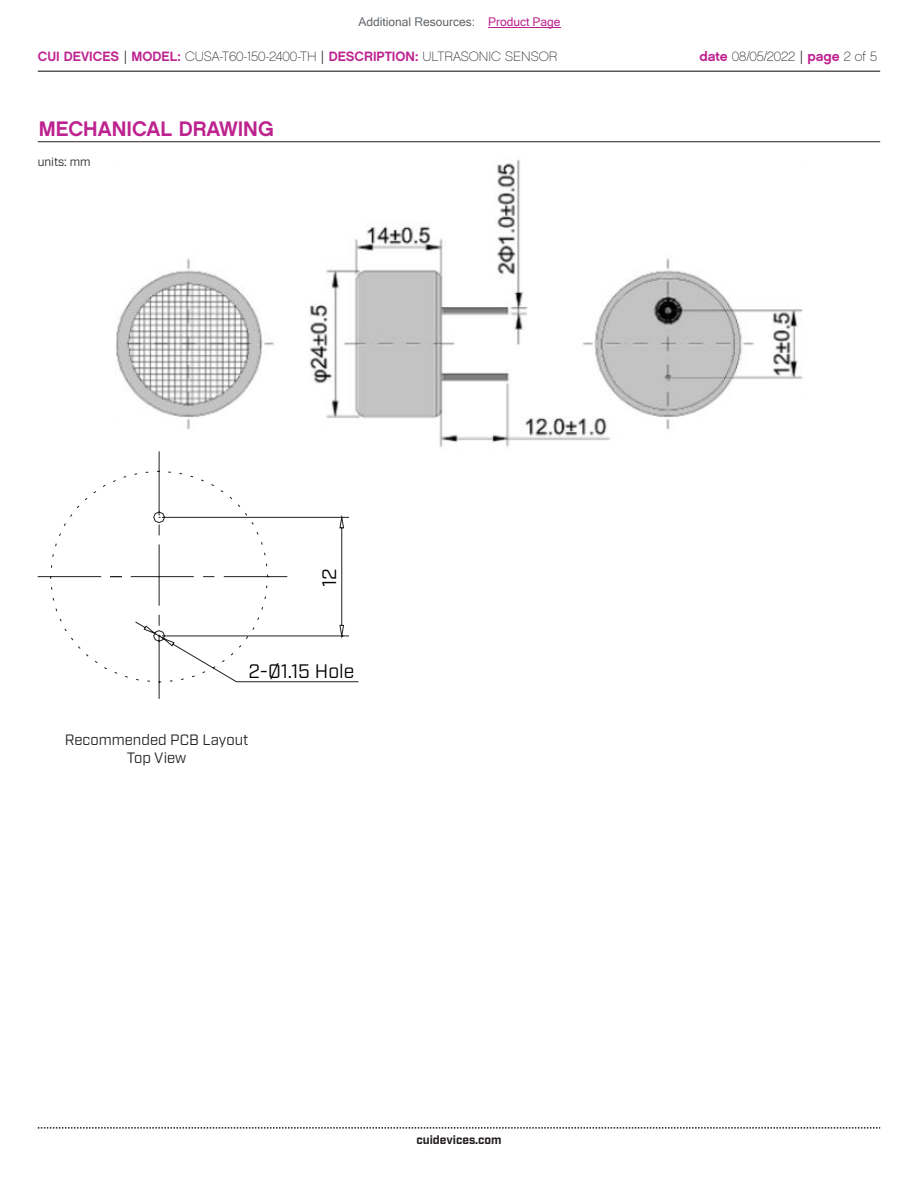
<style>
.page{position:relative;width:918px;height:1188px;background:#fff}
.page>*{position:absolute;margin:0;border:0;box-sizing:border-box;transform-origin:0 0}
.t1{font:21px "Chalet New York Nineteen Sixty";color:#bd238f}
.t2{font:19.5px "Industry";color:#040503}
.t3{font:15px/18px "Industry";color:#231f20;text-align:center}
.t4{font:13.5px "Chalet Paris Nineteen Sixty";color:#231f20}
.t5{font:12px "Microsoft Sans Serif";color:#63676b}
.t6{font:700 12px "Industry";color:#231f20}
.t7{font:12px "Industry";color:#231f20}
.s1{color:#bd238f}
.s2{font-family:"Chalet New York Nineteen Sixty";color:#bd238f}
.s3{font-family:"Industry"}
</style>
<div class="page">
<hr style="left:38px;top:71px;width:842px;height:1px;background:#231f20">
<svg style="left:38px;top:1127px;width:842px;height:2px"></svg>
<hr style="left:38px;top:141px;width:842px;height:1px;background:#231f20">
<img style="left:115px;top:159px;width:688px;height:289px">
<svg style="left:38px;top:451px;width:321px;height:248px"></svg>
<hr style="left:488px;top:27px;width:73px;height:1px;background:#bd238f">
<p class="t5" style="left:358px;top:15px;width:204px">Additional Resources: <span class="s1">Product Page</span></p>
<p class="t4" style="left:38px;top:48px;width:521px"><span class="s2">CUI DEVICES</span> <span class="s3">|</span> <span class="s2">MODEL:</span> CUSA-T60-150-2400-TH <span class="s3">|</span> <span class="s2">DESCRIPTION:</span> ULTRASONIC SENSOR</p>
<p class="t4" style="left:699px;top:48px;width:179px"><span class="s2">date</span> 08/05/2022 <span class="s3">|</span> <span class="s2">page</span> 2 of 5</p>
<h1 class="t1" style="left:39px;top:115px;width:236px">MECHANICAL DRAWING</h1>
<p class="t7" style="left:38px;top:155px;width:54px">units: mm</p>
<h2 class="t2" style="left:318px;top:587px;width:20px;rotate:-90deg">12</h2>
<h2 class="t2" style="left:248px;top:659px;width:107px">2-Ø1.15 Hole</h2>
<p class="t3" style="left:65px;top:731px;width:185px">Recommended PCB Layout<br>Top View</p>
<p class="t6" style="left:416px;top:1132px;width:87px">cuidevices.com</p>
</div>
